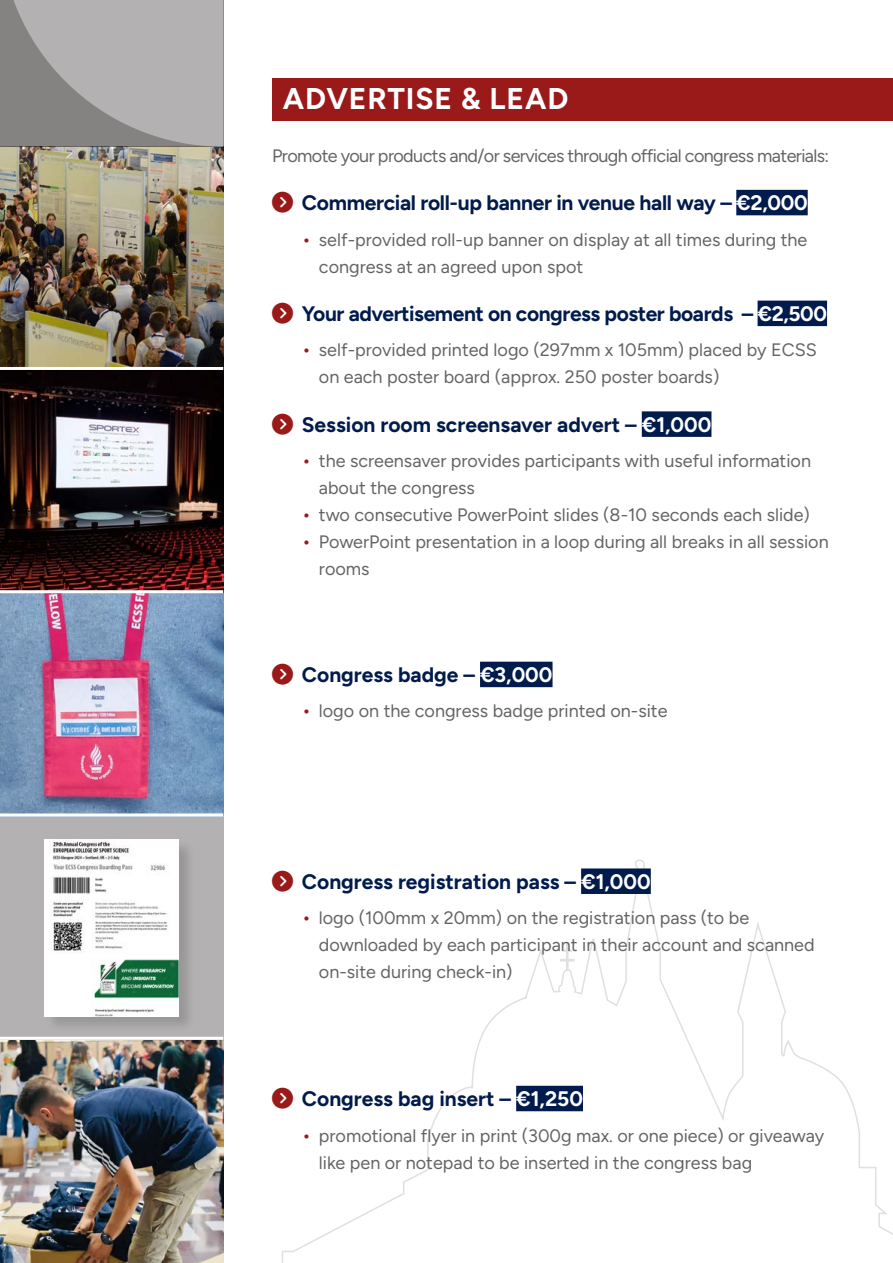
<style>
.page{position:relative;width:893px;height:1263px;background:#fff}
.page>*{position:absolute;margin:0;border:0;box-sizing:border-box;transform-origin:0 0}
.t1{font:700 30px "Figtree";letter-spacing:.03em;color:#fff}
.t2{font:700 21px "Figtree";color:#001b4c}
.t3{font:700 21px "Figtree";letter-spacing:-.02em;color:#001b4c}
.t4{font:18px/27px "Figtree";color:#666463}
.t5{font:18px "Figtree";letter-spacing:-.035em;color:#666463}
.s1{color:#fff}
.s2{font-size:19.5px;color:#9a1919}
</style>
<div class="page">
<svg style="left:282px;top:859px;width:611px;height:404px"></svg>
<img style="left:0;top:1040px;width:223px;height:223px">
<div style="left:272px;top:78px;width:621px;height:42px;background:#9a1919"></div>
<div style="left:736px;top:190px;width:72px;height:25px;background:#001b4c"></div>
<div style="left:758px;top:301px;width:69px;height:25px;background:#001b4c"></div>
<div style="left:642px;top:411px;width:69px;height:26px;background:#001b4c"></div>
<div style="left:480px;top:662px;width:73px;height:25px;background:#001b4c"></div>
<div style="left:581px;top:868px;width:70px;height:26px;background:#001b4c"></div>
<div style="left:516px;top:1086px;width:67px;height:25px;background:#001b4c"></div>
<img style="left:0;top:147px;width:223px;height:443px">
<img style="left:0;top:593px;width:223px;height:220px">
<div style="left:0;top:816px;width:223px;height:224px;background:#b3b1b1"></div>
<hr style="left:0;top:367px;width:223px;height:3px;background:#fff">
<hr style="left:0;top:1037px;width:223px;height:3px;background:#fff">
<svg style="left:0;top:0;width:223px;height:147px"></svg>
<div style="left:44px;top:840px;width:151px;height:193px;background:#000;opacity:.15"></div>
<img style="left:45px;top:840px;width:134px;height:176px">
<svg style="left:282px;top:870px;width:11px;height:22px"></svg>
<svg style="left:282px;top:1087px;width:11px;height:22px"></svg>
<h1 class="t1" style="left:283px;top:81px;width:287px">ADVERTISE &amp; LEAD</h1>
<p class="t5" style="left:272px;top:145px;width:558px">Promote your products and/or services through official congress materials:</p>
<p class="t2" style="left:302px;top:190px;width:507px">Commercial roll-up banner in venue hall way – <span class="s1">€2,000</span></p>
<p class="t4" style="left:319px;top:226px;width:490px;text-indent:-17px"><span class="s2">•</span> self-provided roll-up banner on display at all times during the congress at an agreed upon spot</p>
<p class="t3" style="left:302px;top:301px;width:527px">Your advertisement on congress poster boards – <span class="s1">€2,500</span></p>
<p class="t4" style="left:319px;top:337px;width:499px;text-indent:-17px"><span class="s2">•</span> self-provided printed logo (297mm x 105mm) placed by ECSS on each poster board (approx. 250 poster boards)</p>
<p class="t2" style="left:302px;top:412px;width:411px">Session room screensaver advert – <span class="s1">€1,000</span></p>
<p class="t4" style="left:319px;top:447px;width:494px;text-indent:-17px"><span class="s2">•</span> the screensaver provides participants with useful information about the congress</p>
<p class="t4" style="left:302px;top:501px;width:509px"><span class="s2">•</span> two consecutive PowerPoint slides (8-10 seconds each slide)</p>
<p class="t4" style="left:319px;top:528px;width:511px;text-indent:-17px"><span class="s2">•</span> PowerPoint presentation in a loop during all breaks in all session rooms</p>
<p class="t2" style="left:302px;top:662px;width:252px">Congress badge – <span class="s1">€3,000</span></p>
<p class="t4" style="left:302px;top:698px;width:367px"><span class="s2">•</span> logo on the congress badge printed on-site</p>
<p class="t2" style="left:302px;top:869px;width:350px">Congress registration pass – <span class="s1">€1,000</span></p>
<p class="t4" style="left:319px;top:904px;width:497px;text-indent:-17px"><span class="s2">•</span> logo (100mm x 20mm) on the registration pass (to be downloaded by each participant in their account and scanned on-site during check-in)</p>
<p class="t2" style="left:302px;top:1086px;width:283px">Congress bag insert – <span class="s1">€1,250</span></p>
<p class="t4" style="left:319px;top:1122px;width:507px;text-indent:-17px"><span class="s2">•</span> promotional flyer in print (300g max. or one piece) or giveaway like pen or notepad to be inserted in the congress bag</p>
</div>
